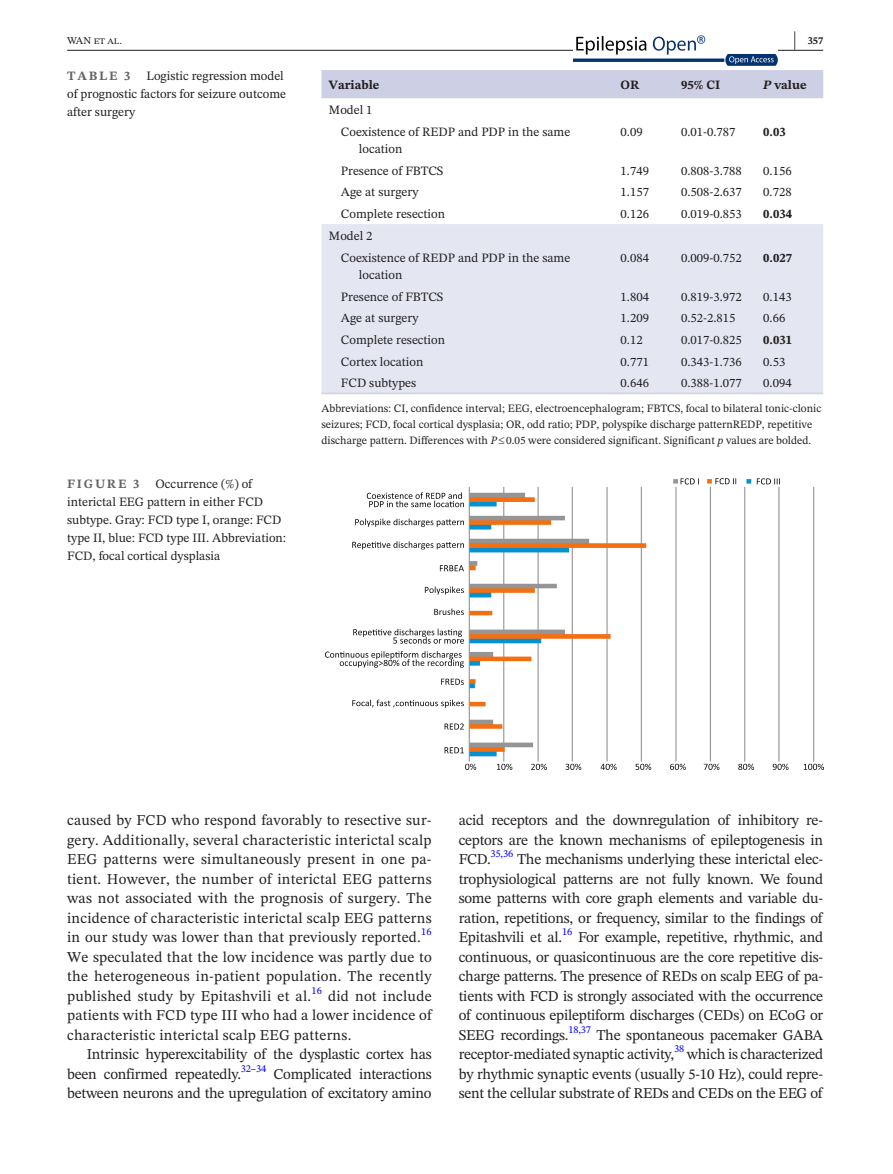
<style>
.page{position:relative;width:893px;height:1174px;background:#fff}
.page>*{position:absolute;margin:0;border:0;box-sizing:border-box;transform-origin:0 0}
.t1{font:15px/19.5px "STIX Two Text";letter-spacing:-.015em;color:#231f20;text-align:justify}
.t2{font:12.75px/18px "STIX Two Text";color:#231f20}
.t3{font:700 12.75px "STIX Two Text";color:#231f20}
.t4{font:700 12.75px "STIX Two Text";letter-spacing:.14em;color:#636366}
.t5{font:11.25px/15.8px "STIX Two Text";color:#231f20}
.t6{font:10.5px "STIX Two Text";letter-spacing:-.015em;color:#00f}
.t7{font:10.5px "STIX Two Text";color:#231f20}
.t8{font:700 10.5px "STIX Two Text";color:#231f20}
.s1{font-size:21.6px}
.s2{font-style:italic}
.s3{font-size:15px;color:#231f20}
</style>
<div class="page">
<hr style="left:67px;top:50px;width:756px;height:1px;background:#231f20">
<img style="left:573px;top:35px;width:205px;height:30px">
<div style="left:321px;top:70px;width:502px;height:28px;background:#cdd0e4"></div>
<div style="left:321px;top:224px;width:502px;height:169px;background:#e4e6f1"></div>
<hr style="left:321px;top:393px;width:292px;height:1px;background:#cdd0e4">
<hr style="left:613px;top:393px;width:61px;height:1px;background:#cdd0e4">
<hr style="left:674px;top:393px;width:82px;height:1px;background:#cdd0e4">
<hr style="left:756px;top:393px;width:67px;height:1px;background:#cdd0e4">
<img style="left:326px;top:478px;width:497px;height:292px">
<p class="t7" style="left:67px;top:33px;width:56px">WAN et al.</p>
<p class="t8" style="left:794px;top:33px;width:31px"><span class="s1">|</span> 357</p>
<p class="t2" style="left:67px;top:66px;width:220px;text-indent:79px">Logistic regression model of prognostic factors for seizure outcome after surgery</p>
<p class="t4" style="left:67px;top:66px;width:65px">TABLE 3</p>
<p class="t2" style="left:67px;top:474px;width:221px;text-indent:88px">Occurrence (%) of interictal EEG pattern in either FCD subtype. Gray: FCD type I, orange: FCD type II, blue: FCD type III. Abbreviation:<br>FCD, focal cortical dysplasia</p>
<p class="t4" style="left:67px;top:474px;width:74px">FIGURE 3</p>
<p class="t3" style="left:329px;top:76px;width:52px">Variable</p>
<p class="t3" style="left:621px;top:76px;width:20px">OR</p>
<p class="t3" style="left:681px;top:76px;width:41px">95% CI</p>
<p class="t3" style="left:763px;top:76px;width:45px"><span class="s2">P</span> value</p>
<p class="t2" style="left:341px;top:99px;width:231px;line-height:21.8px;text-indent:-12px">Model 1<br>Coexistence of REDP and PDP in the same</p>
<p class="t2" style="left:359px;top:140px;width:45px">location</p>
<p class="t2" style="left:621px;top:122px;width:24px">0.09</p>
<p class="t2" style="left:681px;top:122px;width:56px">0.01-0.787</p>
<p class="t3" style="left:763px;top:122px;width:24px">0.03</p>
<p class="t2" style="left:341px;top:161px;width:104px">Presence of FBTCS</p>
<p class="t2" style="left:621px;top:161px;width:30px">1.749</p>
<p class="t2" style="left:681px;top:161px;width:62px">0.808-3.788</p>
<p class="t2" style="left:763px;top:161px;width:30px">0.156</p>
<p class="t2" style="left:341px;top:183px;width:79px">Age at surgery</p>
<p class="t2" style="left:621px;top:183px;width:30px">1.157</p>
<p class="t2" style="left:681px;top:183px;width:62px">0.508-2.637</p>
<p class="t2" style="left:763px;top:183px;width:30px">0.728</p>
<p class="t2" style="left:341px;top:205px;width:106px">Complete resection</p>
<p class="t2" style="left:621px;top:205px;width:30px">0.126</p>
<p class="t2" style="left:681px;top:205px;width:62px">0.019-0.853</p>
<p class="t3" style="left:763px;top:205px;width:30px">0.034</p>
<p class="t2" style="left:341px;top:225px;width:231px;line-height:21.8px;text-indent:-12px">Model 2<br>Coexistence of REDP and PDP in the same</p>
<p class="t2" style="left:359px;top:265px;width:45px">location</p>
<p class="t2" style="left:621px;top:248px;width:30px">0.084</p>
<p class="t2" style="left:681px;top:248px;width:62px">0.009-0.752</p>
<p class="t3" style="left:763px;top:248px;width:30px">0.027</p>
<p class="t2" style="left:341px;top:287px;width:104px">Presence of FBTCS</p>
<p class="t2" style="left:621px;top:287px;width:30px">1.804</p>
<p class="t2" style="left:681px;top:287px;width:62px">0.819-3.972</p>
<p class="t2" style="left:763px;top:287px;width:30px">0.143</p>
<p class="t2" style="left:341px;top:309px;width:79px">Age at surgery</p>
<p class="t2" style="left:621px;top:309px;width:30px">1.209</p>
<p class="t2" style="left:681px;top:309px;width:56px">0.52-2.815</p>
<p class="t2" style="left:763px;top:309px;width:24px">0.66</p>
<p class="t2" style="left:341px;top:331px;width:106px">Complete resection</p>
<p class="t2" style="left:621px;top:331px;width:24px">0.12</p>
<p class="t2" style="left:681px;top:331px;width:62px">0.017-0.825</p>
<p class="t3" style="left:763px;top:331px;width:30px">0.031</p>
<p class="t2" style="left:341px;top:352px;width:84px">Cortex location</p>
<p class="t2" style="left:621px;top:352px;width:30px">0.771</p>
<p class="t2" style="left:681px;top:352px;width:62px">0.343-1.736</p>
<p class="t2" style="left:763px;top:352px;width:24px">0.53</p>
<p class="t2" style="left:341px;top:374px;width:77px">FCD subtypes</p>
<p class="t2" style="left:621px;top:374px;width:30px">0.646</p>
<p class="t2" style="left:681px;top:374px;width:62px">0.388-1.077</p>
<p class="t2" style="left:763px;top:374px;width:30px">0.094</p>
<p class="t5" style="left:321px;top:400px;width:501px">Abbreviations: CI, confidence interval; EEG, electroencephalogram; FBTCS, focal to bilateral tonic-clonic seizures; FCD, focal cortical dysplasia; OR, odd ratio; PDP, polyspike discharge patternREDP, repetitive discharge pattern. Differences with <span class="s2">P</span>≤0.05 were considered significant. Significant <span class="s2">p</span> values are bolded.</p>
<p class="t1" style="left:67px;top:810px;width:366px">caused by FCD who respond favorably to resective sur&shy;gery. Additionally, several characteristic interictal scalp EEG patterns were simultaneously present in one pa&shy;tient. However, the number of interictal EEG patterns was not associated with the prognosis of surgery. The incidence of characteristic interictal scalp EEG patterns in our study was lower than that previously reported.<sup>16<br></sup>We speculated that the low incidence was partly due to the heterogeneous in-patient population. The recently published study by Epitashvili et al.</p>
<p class="t6" style="left:311px;top:983px;width:12px">16</p>
<p class="t1" style="left:67px;top:985px;width:366px;text-indent:261px">did not include patients with FCD type III who had a lower incidence of characteristic interictal scalp EEG patterns.</p>
<p class="t1" style="left:67px;top:1044px;width:366px;text-indent:20px">Intrinsic hyperexcitability of the dysplastic cortex has been confirmed repeatedly.</p>
<p class="t6" style="left:241px;top:1061px;width:27px">32–34</p>
<p class="t1" style="left:67px;top:1063px;width:366px;text-align:right">Complicated interactions<br>between neurons and the upregulation of excitatory amino</p>
<p class="t1" style="left:459px;top:810px;width:366px">acid receptors and the downregulation of inhibitory re&shy;ceptors are the known mechanisms of epileptogenesis in</p>
<p class="t6" style="left:459px;top:846px;width:56px"><span class="s3">FCD.</span>35,36</p>
<p class="t1" style="left:459px;top:849px;width:366px;text-indent:58px">The mechanisms underlying these interictal elec&shy;trophysiological patterns are not fully known. We found some patterns with core graph elements and variable du&shy;ration, repetitions, or frequency, similar to the findings of Epitashvili et al.</p>
<p class="t6" style="left:562px;top:924px;width:12px">16</p>
<p class="t1" style="left:459px;top:927px;width:366px;text-indent:119px">For example, repetitive, rhythmic, and continuous, or quasicontinuous are the core repetitive dis&shy;charge patterns. The presence of REDs on scalp EEG of pa&shy;tients with FCD is strongly associated with the occurrence of continuous epileptiform discharges (CEDs) on ECoG or SEEG recordings.</p>
<p class="t6" style="left:568px;top:1022px;width:24px">18,37</p>
<p class="t1" style="left:459px;top:1024px;width:366px;text-indent:138px">The spontaneous pacemaker GABA receptor-mediated synaptic activity,</p>
<p class="t6" style="left:674px;top:1041px;width:12px">38</p>
<p class="t1" style="left:459px;top:1044px;width:366px;text-indent:228px">which is characterized by rhythmic synaptic events (usually 5-10 Hz), could repre&shy;sent the cellular substrate of REDs and CEDs on the EEG of</p>
</div>
